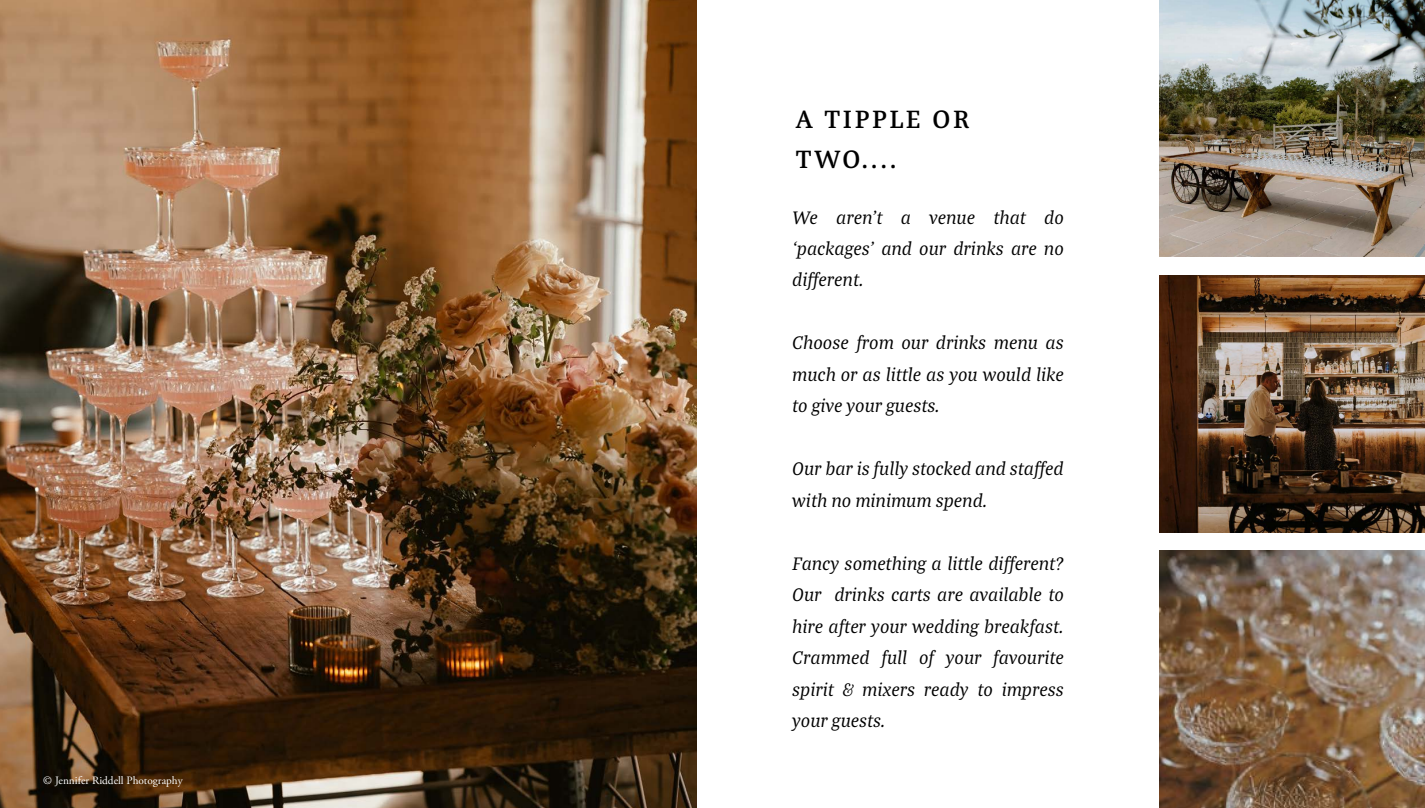
<style>
.page{position:relative;width:1425px;height:808px;background:#fff}
.page>*{position:absolute;margin:0;border:0;box-sizing:border-box;transform-origin:0 0}
.t1{font:600 27px/40.3px "Bagatela";letter-spacing:.1em;color:#000}
.t2{font:italic 19.5px/31.5px "Bagatela";color:#000;text-align:justify}
.t3{font:11.25px "Adobe Garamond Pro";color:#fff}
</style>
<div class="page">
<img style="left:0;top:0;width:697px;height:808px">
<img style="left:1159px;top:0;width:265px;height:257px">
<img style="left:1159px;top:275px;width:265px;height:258px">
<img style="left:1159px;top:551px;width:265px;height:257px">
<p class="t3" style="left:43px;top:774px;width:141px">© Jennifer Riddell Photography</p>
<h1 class="t1" style="left:796px;top:97px;width:175px">A TIPPLE OR<br>TWO....</h1>
<p class="t2" style="left:792px;top:200px;width:273px">We aren’t a venue that do ‘packages’ and our drinks are no different.</p>
<p class="t2" style="left:792px;top:326px;width:273px">Choose from our drinks menu as much or as little as you would like to give your guests.</p>
<p class="t2" style="left:792px;top:452px;width:273px">Our bar is fully stocked and staffed with no minimum spend.</p>
<p class="t2" style="left:792px;top:546px;width:273px">Fancy something a little different?<br>Our drinks carts are available to hire after your wedding breakfast.<br>Crammed full of your favourite spirit &amp; mixers ready to impress your guests.</p>
</div>
